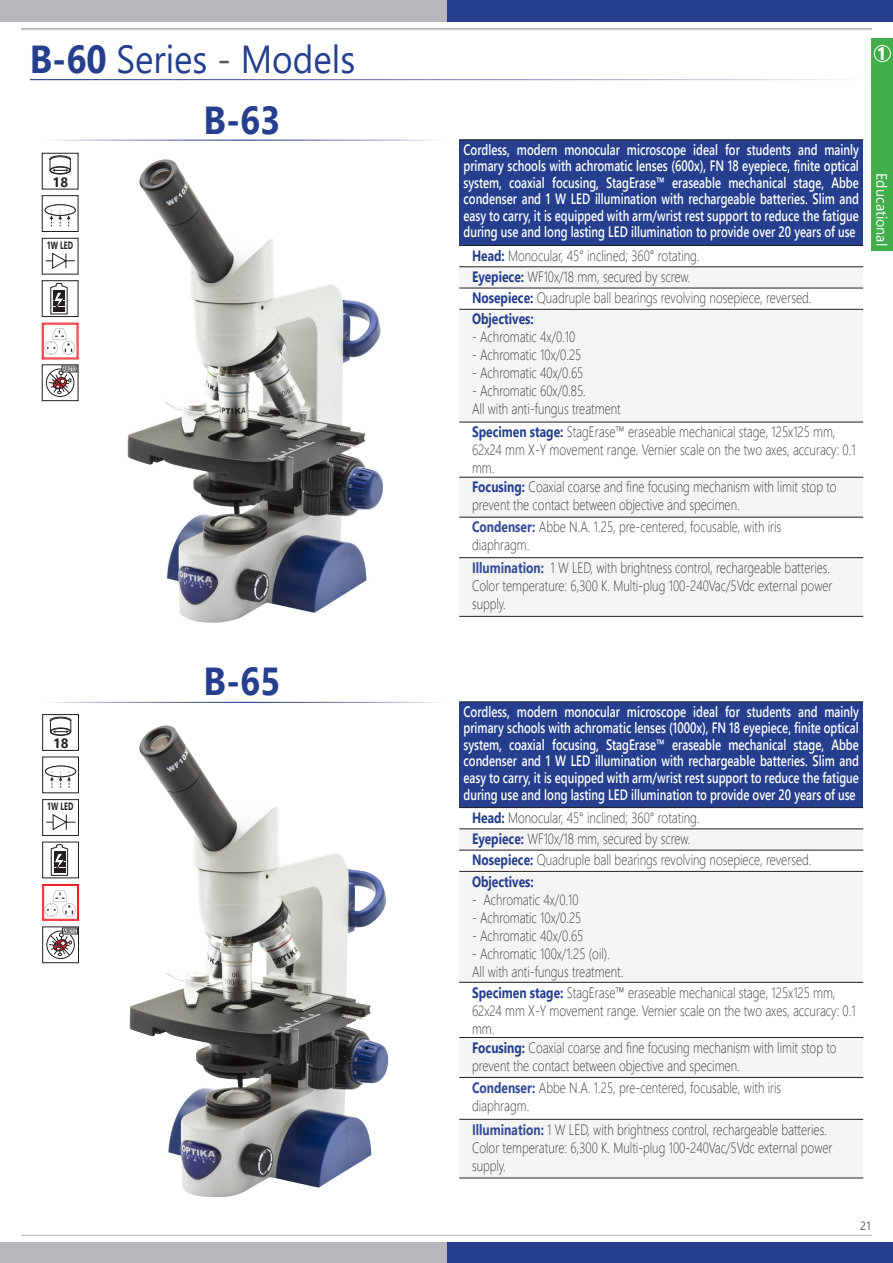
<style>
.page{position:relative;width:893px;height:1263px;background:#fff}
.page>*{position:absolute;margin:0;border:0;box-sizing:border-box;transform-origin:0 0}
.t1{font:39px "Segoe UI";color:#253f8e;scale:.9 1}
.t2{font:700 39px "Segoe UI";color:#253f8e;scale:.9 1}
.t3{font:700 18px "Segoe UI";color:#fff}
.t4{font:300 15px/18px "Segoe UI";color:#3e3e3f;scale:.8 1}
.t5{font:600 15px/16.5px "Segoe UI";color:#fff;text-align:justify;scale:.76 1}
.t6{font:15px "Segoe UI";color:#fff;scale:.95 1}
.t7{font:700 13.5px "Segoe UI";color:#231f20}
.t8{font:12px "Segoe UI";color:#57585a;scale:.9 1}
.t9{font:700 10.5px "Segoe UI";color:#231f20;scale:.69 1}
.t10{font:600 6px "Segoe UI";color:#231f20;scale:.8 1}
.s1{font-weight:700}
.s2{color:#57585a}
.s3{font-weight:700;color:#253f8e}
.s4{font-weight:700;color:#354d96}
</style>
<div class="page">
<div style="left:43px;top:927px;width:36px;height:36px;border:1px solid #231f20"></div>
<svg style="left:49px;top:933px;width:23px;height:23px"></svg>
<div style="left:46px;top:931px;width:29px;height:28px;border:1px solid #231f20;border-radius:50%"></div>
<div style="left:62px;top:928px;width:16px;height:6px;border:1px solid #231f20"></div>
<div style="left:42px;top:365px;width:36px;height:36px;border:1px solid #231f20"></div>
<svg style="left:49px;top:371px;width:22px;height:23px"></svg>
<div style="left:46px;top:369px;width:28px;height:28px;border:1px solid #231f20;border-radius:50%"></div>
<hr style="left:21px;top:1233px;width:851px;height:2px;background:#f6f6f7">
<div style="left:446px;top:1242px;width:447px;height:21px;background:#253f8e"></div>
<div style="left:0;top:1242px;width:446px;height:21px;background:#b7b8bb"></div>
<div style="left:446px;top:0;width:447px;height:21px;background:#253f8e"></div>
<div style="left:0;top:0;width:446px;height:21px;background:#b7b8bb"></div>
<svg style="left:21px;top:28px;width:851px;height:3px"></svg>
<svg style="left:42px;top:323px;width:36px;height:36px"></svg>
<svg style="left:42px;top:884px;width:37px;height:36px"></svg>
<div style="left:43px;top:885px;width:35px;height:35px;border:1px solid #ee1d23"></div>
<img style="left:127px;top:159px;width:256px;height:464px">
<img style="left:129px;top:731px;width:260px;height:466px">
<div style="left:50px;top:166px;width:21px;height:8px;border:1px solid #231f20;border-radius:50%"></div>
<svg style="left:49px;top:155px;width:22px;height:17px"></svg>
<div style="left:42px;top:153px;width:36px;height:36px;border:1px solid #231f20"></div>
<div style="left:50px;top:728px;width:21px;height:7px;border:1px solid #231f20;border-radius:50%"></div>
<svg style="left:49px;top:716px;width:23px;height:17px"></svg>
<div style="left:43px;top:714px;width:36px;height:36px;border:1px solid #231f20"></div>
<div style="left:42px;top:195px;width:36px;height:37px;border:1px solid #231f20"></div>
<div style="left:45px;top:204px;width:31px;height:12px;border:1px solid #231f20;border-radius:50%"></div>
<svg style="left:50px;top:210px;width:21px;height:16px"></svg>
<div style="left:45px;top:766px;width:31px;height:11px;border:1px solid #231f20;border-radius:50%"></div>
<svg style="left:50px;top:771px;width:21px;height:17px"></svg>
<div style="left:42px;top:238px;width:36px;height:36px;border:1px solid #231f20"></div>
<svg style="left:46px;top:252px;width:29px;height:17px"></svg>
<div style="left:43px;top:799px;width:36px;height:37px;border:1px solid #231f20"></div>
<svg style="left:46px;top:814px;width:29px;height:17px"></svg>
<div style="left:42px;top:281px;width:36px;height:36px;border:1px solid #231f20"></div>
<svg style="left:50px;top:282px;width:18px;height:33px"></svg>
<svg style="left:50px;top:844px;width:18px;height:32px"></svg>
<div style="left:459px;top:140px;width:404px;height:105px;background:#253f8e"></div>
<div style="left:459px;top:267px;width:404px;height:349px;background:#f5f5f6"></div>
<svg style="left:459px;top:289px;width:404px;height:268px;fill:#f5f5f6"></svg>
<hr style="left:459px;top:139px;width:404px;height:1px;background:#231f20">
<hr style="left:459px;top:245px;width:404px;height:1px;background:#231f20">
<hr style="left:459px;top:266px;width:404px;height:1px;background:#231f20">
<hr style="left:459px;top:288px;width:404px;height:1px;background:#231f20">
<hr style="left:459px;top:309px;width:404px;height:1px;background:#231f20">
<hr style="left:459px;top:422px;width:404px;height:1px;background:#231f20">
<hr style="left:459px;top:477px;width:404px;height:1px;background:#231f20">
<hr style="left:459px;top:517px;width:404px;height:1px;background:#231f20">
<hr style="left:459px;top:557px;width:404px;height:1px;background:#231f20">
<hr style="left:459px;top:616px;width:404px;height:1px;background:#231f20">
<div style="left:459px;top:702px;width:404px;height:105px;background:#253f8e"></div>
<div style="left:459px;top:849px;width:404px;height:329px;background:#f5f5f6"></div>
<svg style="left:459px;top:851px;width:404px;height:268px;fill:#f5f5f6"></svg>
<hr style="left:459px;top:701px;width:404px;height:1px;background:#231f20">
<hr style="left:459px;top:807px;width:404px;height:1px;background:#231f20">
<hr style="left:459px;top:829px;width:404px;height:1px;background:#231f20">
<hr style="left:459px;top:850px;width:404px;height:1px;background:#231f20">
<hr style="left:459px;top:871px;width:404px;height:1px;background:#231f20">
<hr style="left:459px;top:982px;width:404px;height:1px;background:#231f20">
<hr style="left:459px;top:1037px;width:404px;height:1px;background:#231f20">
<hr style="left:459px;top:1077px;width:404px;height:1px;background:#231f20">
<hr style="left:459px;top:1119px;width:404px;height:1px;background:#231f20">
<hr style="left:459px;top:1178px;width:404px;height:1px;background:#231f20">
<div style="left:872px;top:38px;width:21px;height:212px;background:#40ae49"></div>
<div style="left:874px;top:45px;width:17px;height:17px;border:1px solid #fff;border-radius:50%"></div>
<h1 class="t1" style="left:30px;top:23px;width:363px"><span class="s1">B-60</span> Series <span class="s2">-</span> Models</h1>
<p class="t7" style="left:53px;top:169px;width:17px">18</p>
<p class="t9" style="left:47px;top:235px;width:40px">1W LED</p>
<p class="t10" style="left:63px;top:363px;width:18px">AB010</p>
<p class="t7" style="left:53px;top:730px;width:17px">18</p>
<p class="t9" style="left:47px;top:796px;width:40px">1W LED</p>
<p class="t10" style="left:63px;top:925px;width:18px">AB010</p>
<h1 class="t2" style="left:204px;top:83px;width:87px">B-63</h1>
<h1 class="t2" style="left:204px;top:644px;width:87px">B-65</h1>
<p class="t3" style="left:876px;top:36px;width:12px">1</p>
<p class="t5" style="left:463px;top:140px;width:522px">Cordless, modern monocular microscope ideal for students and mainly primary schools with achromatic lenses (600x), FN 18 eyepiece, finite optical system, coaxial focusing, StagErase™ eraseable mechanical stage, Abbe condenser and 1 W LED illumination with rechargeable batteries. Slim and easy to carry, it is equipped with arm/wrist rest support to reduce the fatigue during use and long lasting LED illumination to provide over 20 years of use</p>
<p class="t4" style="left:472px;top:243px;width:426px;line-height:21.3px"><span class="s3">Head:</span> Monocular, 45° inclined; 360° rotating.<br><span class="s3">Eyepiece:</span> WF10x/18 mm, secured by screw.<br><span class="s3">Nosepiece:</span> Quadruple ball bearings revolving nosepiece, reversed.<br><span class="s3">Objectives:</span></p>
<p class="t4" style="left:472px;top:327px;width:131px">- Achromatic 4x/0.10</p>
<p class="t4" style="left:472px;top:345px;width:138px">- Achromatic 10x/0.25</p>
<p class="t4" style="left:472px;top:363px;width:141px">- Achromatic 40x/0.65</p>
<p class="t4" style="left:472px;top:381px;width:187px">- Achromatic 60x/0.85.<br>All with anti-fungus treatment</p>
<p class="t4" style="left:472px;top:421px;width:481px"><span class="s3">Specimen stage:</span> StagErase™ eraseable mechanical stage, 125x125 mm, 62x24 mm X-Y movement range. Vernier scale on the two axes, accuracy: 0.1 mm.<br><span class="s3">Focusing:</span> Coaxial coarse and fine focusing mechanism with limit stop to prevent the contact between objective and specimen.</p>
<p class="t4" style="left:472px;top:517px;width:388px"><span class="s4">Condenser:</span> Abbe N.A. 1.25, pre-centered, focusable, with iris diaphragm.</p>
<p class="t4" style="left:472px;top:557px;width:452px"><span class="s4">Illumination:</span> 1 W LED, with brightness control, rechargeable batteries.<br>Color temperature: 6,300 K. Multi-plug 100-240Vac/5Vdc external power supply.</p>
<p class="t6" style="left:896px;top:173px;width:78px;rotate:90deg">Educational</p>
<p class="t5" style="left:463px;top:702px;width:522px">Cordless, modern monocular microscope ideal for students and mainly primary schools with achromatic lenses (1000x), FN 18 eyepiece, finite optical system, coaxial focusing, StagErase™ eraseable mechanical stage, Abbe condenser and 1 W LED illumination with rechargeable batteries. Slim and easy to carry, it is equipped with arm/wrist rest support to reduce the fatigue during use and long lasting LED illumination to provide over 20 years of use</p>
<p class="t4" style="left:472px;top:805px;width:426px;line-height:21.3px"><span class="s3">Head:</span> Monocular, 45° inclined; 360° rotating.<br><span class="s3">Eyepiece:</span> WF10x/18 mm, secured by screw.<br><span class="s3">Nosepiece:</span> Quadruple ball bearings revolving nosepiece, reversed.<br><span class="s3">Objectives:</span></p>
<p class="t4" style="left:472px;top:889px;width:135px">- Achromatic 4x/0.10</p>
<p class="t4" style="left:472px;top:907px;width:138px">- Achromatic 10x/0.25</p>
<p class="t4" style="left:472px;top:925px;width:141px">- Achromatic 40x/0.65</p>
<p class="t4" style="left:472px;top:943px;width:191px">- Achromatic 100x/1.25 (oil).<br>All with anti-fungus treatment.</p>
<p class="t4" style="left:472px;top:981px;width:481px"><span class="s3">Specimen stage:</span> StagErase™ eraseable mechanical stage, 125x125 mm, 62x24 mm X-Y movement range. Vernier scale on the two axes, accuracy: 0.1 mm.<br><span class="s3">Focusing:</span> Coaxial coarse and fine focusing mechanism with limit stop to prevent the contact between objective and specimen.</p>
<p class="t4" style="left:472px;top:1077px;width:388px"><span class="s4">Condenser:</span> Abbe N.A. 1.25, pre-centered, focusable, with iris diaphragm.</p>
<p class="t4" style="left:472px;top:1119px;width:452px"><span class="s4">Illumination:</span> 1 W LED, with brightness control, rechargeable batteries.<br>Color temperature: 6,300 K. Multi-plug 100-240Vac/5Vdc external power supply.</p>
<p class="t8" style="left:860px;top:1214px;width:14px">21</p>
</div>
